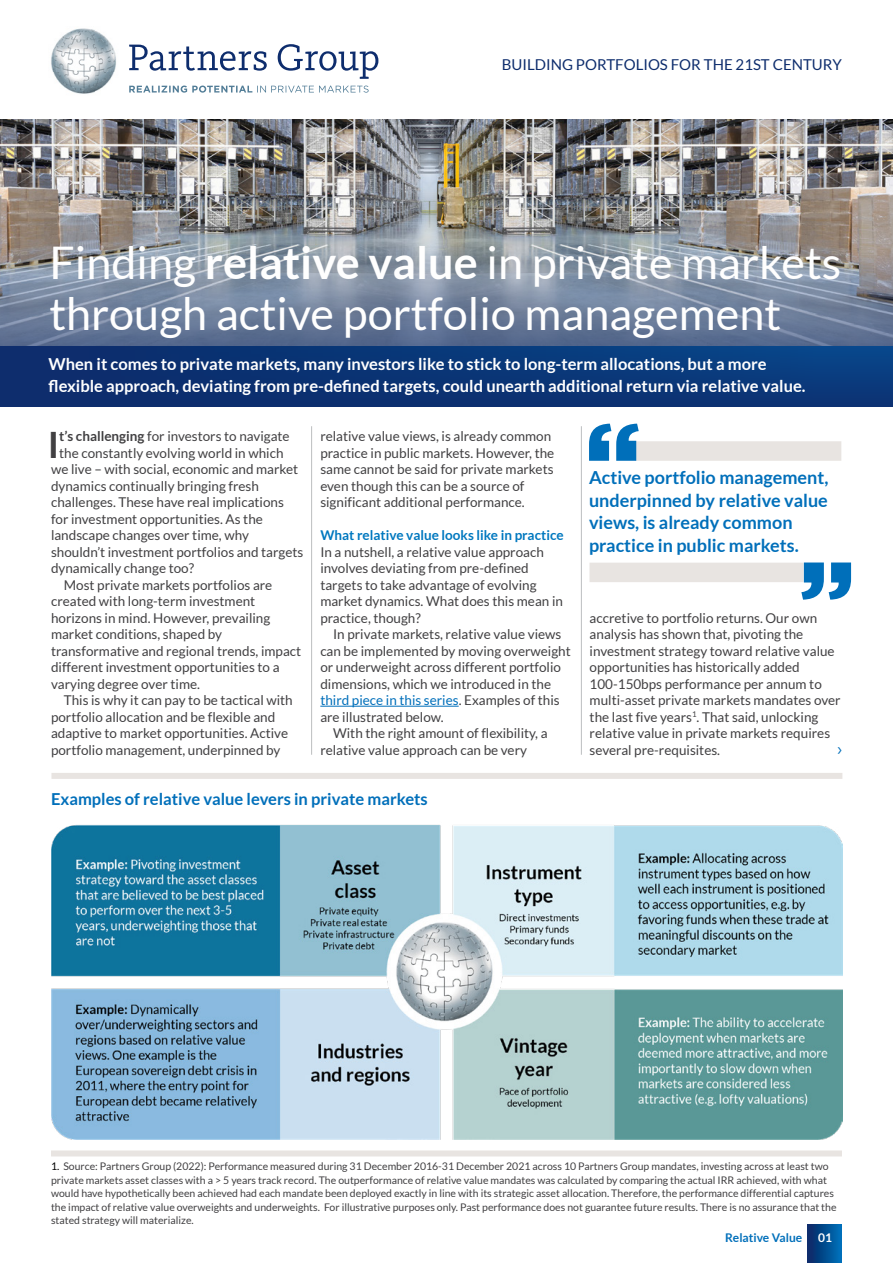
<style>
.page{position:relative;width:893px;height:1263px;background:#fff}
.page>*{position:absolute;margin:0;border:0;box-sizing:border-box;transform-origin:0 0}
.t1{font:45px/51px "Lato";color:#fefefe}
.t2{font:700 36.3px "Lato";color:#414042}
.t3{font:700 18px/22.5px "Lato";color:#006fba}
.t4{font:18px "Myriad Pro";color:#006fba}
.t5{font:700 16.5px/21.6px "Lato";color:#fff}
.t6{font:700 16.5px "Lato";color:#006fba}
.t7{font:15px "Lato";color:#0e2d6d}
.t8{font:13.5px/16.5px "Lato";color:#414042}
.t9{font:13.5px "Lato";color:#006fba}
.t10{font:700 13.5px "Lato";color:#0078bf}
.t11{font:700 12px "Lato";color:#006fba}
.t12{font:700 12px "Lato";color:#fff}
.t13{font:10.5px/13.5px "Lato";color:#414042}
.s1{font-weight:700}
.s2{color:#414042}
.s3{color:#000}
</style>
<div class="page">
<hr style="left:320px;top:706px;width:139px;height:1px;background:#006fba">
<hr style="left:311px;top:426px;width:1px;height:329px;background:#bcbec0">
<hr style="left:581px;top:426px;width:1px;height:329px;background:#bcbec0">
<svg style="left:129px;top:45px;width:138px;height:26px"></svg>
<svg style="left:278px;top:44px;width:100px;height:35px"></svg>
<img style="left:51px;top:28px;width:65px;height:66px">
<svg style="left:129px;top:86px;width:240px;height:7px"></svg>
<div style="left:808px;top:1224px;width:34px;height:39px;background:linear-gradient(to right,#082663,#0070b9)"></div>
<div style="left:635px;top:441px;width:206px;height:20px;background:#e8e4e1"></div>
<svg style="left:589px;top:424px;width:50px;height:37px"></svg>
<div style="left:589px;top:563px;width:214px;height:19px;background:#e8e4e1"></div>
<svg style="left:801px;top:562px;width:50px;height:38px"></svg>
<img style="left:0;top:119px;width:893px;height:288px">
<div style="left:51px;top:773px;width:791px;height:6px;background:#e8e4e1"></div>
<div style="left:51px;top:1150px;width:791px;height:6px;background:#e8e4e1"></div>
<img style="left:51px;top:824px;width:791px;height:316px">
<p class="t7" style="left:502px;top:56px;width:342px">BUILDING PORTFOLIOS FOR THE 21ST CENTURY</p>
<h1 class="t1" style="left:49px;top:237px;width:793px">Finding <span class="s1">relative value</span> in private markets through active portfolio management</h1>
<p class="t5" style="left:49px;top:353px;width:759px">When it comes to private markets, many investors like to stick to long-term allocations, but a more flexible approach, deviating from pre-defined targets, could unearth additional return via relative value.</p>
<h2 class="t2" style="left:48px;top:424px;width:13px">I</h2>
<p class="t8" style="left:59px;top:428px;width:232px"><span class="s1">t’s challenging</span> for investors to navigate</p>
<p class="t8" style="left:59px;top:444px;width:226px">the constantly evolving world in which</p>
<p class="t8" style="left:51px;top:461px;width:249px">we live – with social, economic and market</p>
<p class="t8" style="left:51px;top:477px;width:209px">dynamics continually bringing fresh</p>
<p class="t8" style="left:51px;top:494px;width:234px">challenges. These have real implications</p>
<p class="t8" style="left:51px;top:510px;width:213px">for investment opportunities. As the</p>
<p class="t8" style="left:51px;top:527px;width:199px">landscape changes over time, why</p>
<p class="t8" style="left:51px;top:543px;width:254px">shouldn’t investment portfolios and targets</p>
<p class="t8" style="left:51px;top:560px;width:145px">dynamically change too?</p>
<p class="t8" style="left:64px;top:576px;width:210px">Most private markets portfolios are</p>
<p class="t8" style="left:51px;top:593px;width:206px">created with long-term investment</p>
<p class="t8" style="left:51px;top:609px;width:221px">horizons in mind. However, prevailing</p>
<p class="t8" style="left:51px;top:626px;width:173px">market conditions, shaped by</p>
<p class="t8" style="left:51px;top:642px;width:252px">transformative and regional trends, impact</p>
<p class="t8" style="left:51px;top:659px;width:230px">different investment opportunities to a</p>
<p class="t8" style="left:51px;top:675px;width:150px">varying degree over time.</p>
<p class="t8" style="left:64px;top:692px;width:231px">This is why it can pay to be tactical with</p>
<p class="t8" style="left:51px;top:708px;width:226px">portfolio allocation and be flexible and</p>
<p class="t8" style="left:51px;top:725px;width:239px">adaptive to market opportunities. Active</p>
<p class="t8" style="left:51px;top:741px;width:231px">portfolio management, underpinned by</p>
<p class="t8" style="left:320px;top:428px;width:236px">relative value views, is already common practice in public markets. However, the same cannot be said for private markets even though this can be a source of significant additional performance.</p>
<p class="t10" style="left:320px;top:527px;width:245px">What relative value looks like in practice</p>
<p class="t8" style="left:320px;top:543px;width:244px">In a nutshell, a relative value approach involves deviating from pre-defined targets to take advantage of evolving market dynamics. What does this mean in practice, though?</p>
<p class="t8" style="left:333px;top:626px;width:230px">In private markets, relative value views</p>
<p class="t8" style="left:320px;top:642px;width:252px">can be implemented by moving overweight</p>
<p class="t8" style="left:320px;top:659px;width:242px">or underweight across different portfolio</p>
<p class="t8" style="left:320px;top:675px;width:232px">dimensions, which we introduced in the</p>
<p class="t9" style="left:320px;top:693px;width:241px">third piece in this series<span class="s2">. Examples of this</span></p>
<p class="t8" style="left:320px;top:708px;width:125px">are illustrated below.</p>
<p class="t8" style="left:333px;top:725px;width:216px">With the right amount of flexibility, a</p>
<p class="t8" style="left:320px;top:741px;width:208px">relative value approach can be very</p>
<p class="t6" style="left:51px;top:790px;width:378px">Examples of relative value levers in private markets</p>
<h3 class="t3" style="left:589px;top:466px;width:241px">Active portfolio management, underpinned by relative value views, is already common practice in public markets.</h3>
<p class="t8" style="left:590px;top:609px;width:252px">accretive to portfolio returns. Our own analysis has shown that, pivoting the investment strategy toward relative value opportunities has historically added 100-150bps performance per annum to multi-asset private markets mandates over the last five years<sup>1</sup>. That said, unlocking relative value in private markets requires several pre-requisites.</p>
<h3 class="t4" style="left:837px;top:738px;width:6px">›</h3>
<p class="t13" style="left:51px;top:1160px;width:787px"><span class="s3">1.</span> Source: Partners Group (2022): Performance measured during 31 December 2016-31 December 2021 across 10 Partners Group mandates, investing across at least two private markets asset classes with a &gt; 5 years track record. The outperformance of relative value mandates was calculated by comparing the actual IRR achieved, with what would have hypothetically been achieved had each mandate been deployed exactly in line with its strategic asset allocation. Therefore, the performance differential captures the impact of relative value overweights and underweights. For illustrative purposes only. Past performance does not guarantee future results. There is no assurance that the stated strategy will materialize.</p>
<p class="t11" style="left:725px;top:1230px;width:79px">Relative Value</p>
<p class="t12" style="left:818px;top:1230px;width:15px">01</p>
</div>
